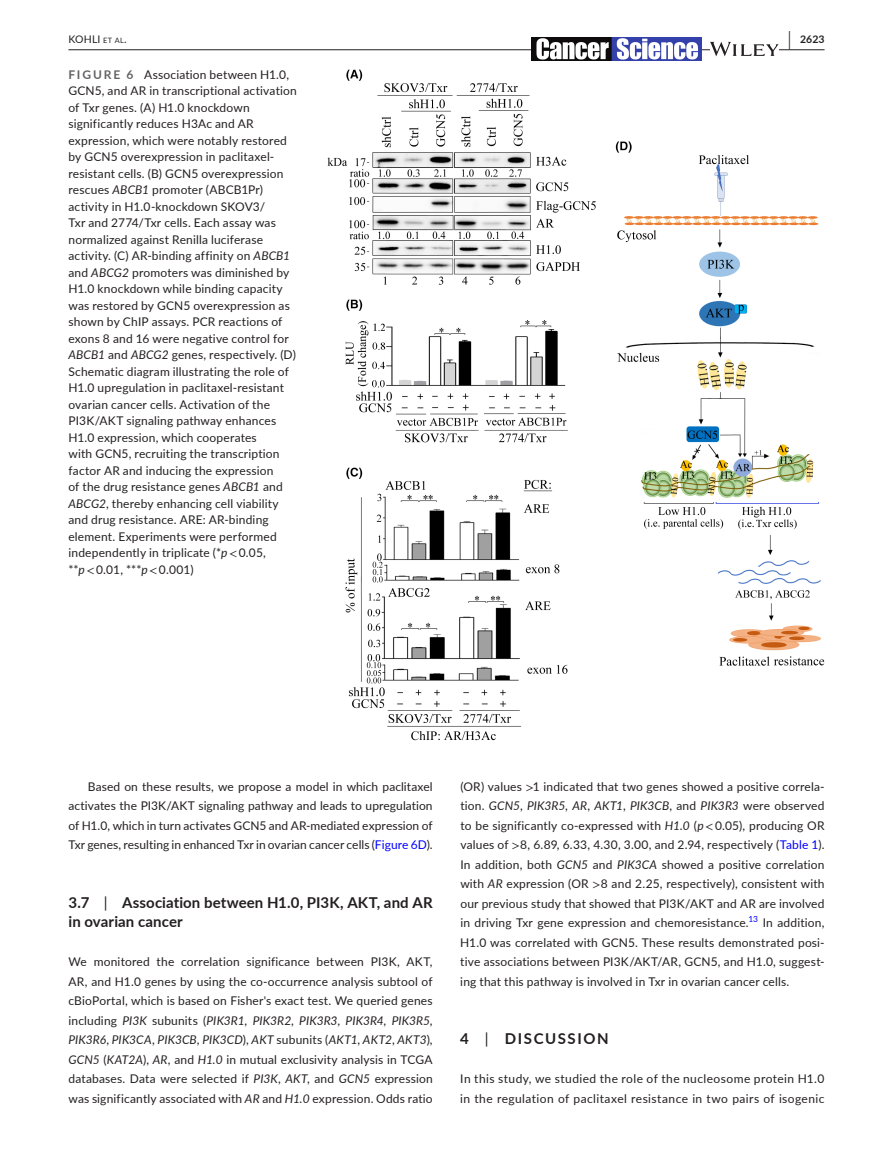
<style>
.page{position:relative;width:893px;height:1174px;background:#fff}
.page>*{position:absolute;margin:0;border:0;box-sizing:border-box;transform-origin:0 0}
.t1{font:700 15px/19.5px "Lato";letter-spacing:.01em;color:#231f20}
.t2{font:700 15px "Lato";letter-spacing:.11em;color:#231f20}
.t3{font:12px/16.5px "Lato";letter-spacing:.015em;color:#231f20;text-align:justify}
.t4{font:12px/19.5px "Lato";letter-spacing:.035em;color:#231f20}
.t5{font:10.5px "Lato";letter-spacing:.015em;color:#231f20}
.t6{font:700 10.5px "Lato";color:#231f20}
.t7{font:8.4px "Lato";color:#00f}
.s1{font-size:7.35px}
.s2{font-size:19.5px}
.s3{font-weight:700;color:#636366}
.s4{font-style:italic}
.s5{font-family:"STIX"}
.s6{color:#00f}
.s7{font-weight:400}
</style>
<div class="page">
<hr style="left:68px;top:49px;width:756px;height:1px;background:#231f20">
<img style="left:531px;top:37px;width:170px;height:24px">
<svg style="left:710px;top:42px;width:69px;height:14px"></svg>
<img style="left:327px;top:69px;width:497px;height:671px">
<p class="t5" style="left:68px;top:31px;width:60px">KOHLI <span class="s1">et al</span>.</p>
<p class="t6" style="left:789px;top:31px;width:37px"><span class="s2">|</span> 2623</p>
<p class="t3" style="left:68px;top:66px;width:230px;text-align:left"><span class="s3">FIGURE 6</span> Association between H1.0, GCN5, and AR in transcriptional activation of Txr genes. (A) H1.0 knockdown significantly reduces H3Ac and AR expression, which were notably restored by GCN5 overexpression in paclitaxel&shy;resistant cells. (B) GCN5 overexpression rescues <span class="s4">ABCB1</span> promoter (ABCB1Pr) activity in H1.0-knockdown SKOV3/<br>Txr and 2774/Txr cells. Each assay was normalized against Renilla luciferase activity. (C) AR-binding affinity on <span class="s4">ABCB1 </span>and <span class="s4">ABCG2</span> promoters was diminished by H1.0 knockdown while binding capacity was restored by GCN5 overexpression as shown by ChIP assays. PCR reactions of exons 8 and 16 were negative control for <span class="s4">ABCB1</span> and <span class="s4">ABCG2</span> genes, respectively. (D)<br>Schematic diagram illustrating the role of H1.0 upregulation in paclitaxel-resistant ovarian cancer cells. Activation of the PI3K/AKT signaling pathway enhances H1.0 expression, which cooperates<br>with GCN5, recruiting the transcription factor AR and inducing the expression<br>of the drug resistance genes <span class="s4">ABCB1</span> and <span class="s4">ABCG2</span>, thereby enhancing cell viability and drug resistance. ARE: AR-binding element. Experiments were performed independently in triplicate (*<span class="s4">p</span><span class="s5">&lt;</span> 0.05,<br>**<span class="s4">p</span><span class="s5">&lt;</span> 0.01, ***<span class="s4">p</span><span class="s5">&lt;</span> 0.001)</p>
<p class="t3" style="left:68px;top:776px;width:366px;line-height:19.5px;text-indent:20px">Based on these results, we propose a model in which paclitaxel activates the PI3K/AKT signaling pathway and leads to upregulation of H1.0, which in turn activates GCN5 and AR-mediated expression of Txr genes, resulting in enhanced Txr in ovarian cancer cells (<span class="s6">Figure 6D</span>).</p>
<p class="t1" style="left:68px;top:892px;width:366px">3.7 <span class="s7">|</span> Association between H1.0, PI3K, AKT, and AR in ovarian cancer</p>
<p class="t3" style="left:68px;top:951px;width:366px;line-height:19.5px">We monitored the correlation significance between PI3K, AKT, AR, and H1.0 genes by using the co-occurrence analysis subtool of cBioPortal, which is based on Fisher's exact test. We queried genes including <span class="s4">PI3K</span> subunits (<span class="s4">PIK3R1</span>, <span class="s4">PIK3R2</span>, <span class="s4">PIK3R3</span>, <span class="s4">PIK3R4</span>, <span class="s4">PIK3R5</span>, <span class="s4">PIK3R6</span>, <span class="s4">PIK3CA</span>, <span class="s4">PIK3CB</span>, <span class="s4">PIK3CD</span>), <span class="s4">AKT</span> subunits (<span class="s4">AKT1</span>, <span class="s4">AKT2</span>, <span class="s4">AKT3</span>), <span class="s4">GCN5</span> (<span class="s4">KAT2A</span>), <span class="s4">AR</span>, and <span class="s4">H1.0</span> in mutual exclusivity analysis in TCGA databases. Data were selected if <span class="s4">PI3K</span>, <span class="s4">AKT</span>, and <span class="s4">GCN5</span> expression was significantly associated with <span class="s4">AR</span> and <span class="s4">H1.0</span> expression. Odds ratio</p>
<p class="t3" style="left:460px;top:776px;width:366px;line-height:19.5px">(OR) values <span class="s5">&gt;</span>1 indicated that two genes showed a positive correla&shy;tion. <span class="s4">GCN5</span>, <span class="s4">PIK3R5</span>, <span class="s4">AR</span>, <span class="s4">AKT1</span>, <span class="s4">PIK3CB</span>, and <span class="s4">PIK3R3</span> were observed to be significantly co-expressed with <span class="s4">H1.0</span> (<span class="s4">p</span><span class="s5">&lt;</span> 0.05), producing OR values of <span class="s5">&gt;</span>8, 6.89, 6.33, 4.30, 3.00, and 2.94, respectively (<span class="s6">Table 1</span>).<br>In addition, both <span class="s4">GCN5</span> and <span class="s4">PIK3CA</span> showed a positive correlation with <span class="s4">AR</span> expression (OR <span class="s5">&gt;</span>8 and 2.25, respectively), consistent with our previous study that showed that PI3K/AKT and AR are involved in driving Txr gene expression and chemoresistance.</p>
<p class="t7" style="left:748px;top:913px;width:11px">13</p>
<p class="t3" style="left:460px;top:912px;width:366px;line-height:19.5px;text-indent:302px">In addition, H1.0 was correlated with GCN5. These results demonstrated posi&shy;tive associations between PI3K/AKT/AR, GCN5, and H1.0, suggest&shy;ing that this pathway is involved in Txr in ovarian cancer cells.</p>
<p class="t2" style="left:460px;top:1028px;width:150px">4 <span class="s7">|</span> DISCUSSION</p>
<p class="t4" style="left:460px;top:1068px;width:366px">In this study, we studied the role of the nucleosome protein H1.0 in the regulation of paclitaxel resistance in two pairs of isogenic</p>
</div>
